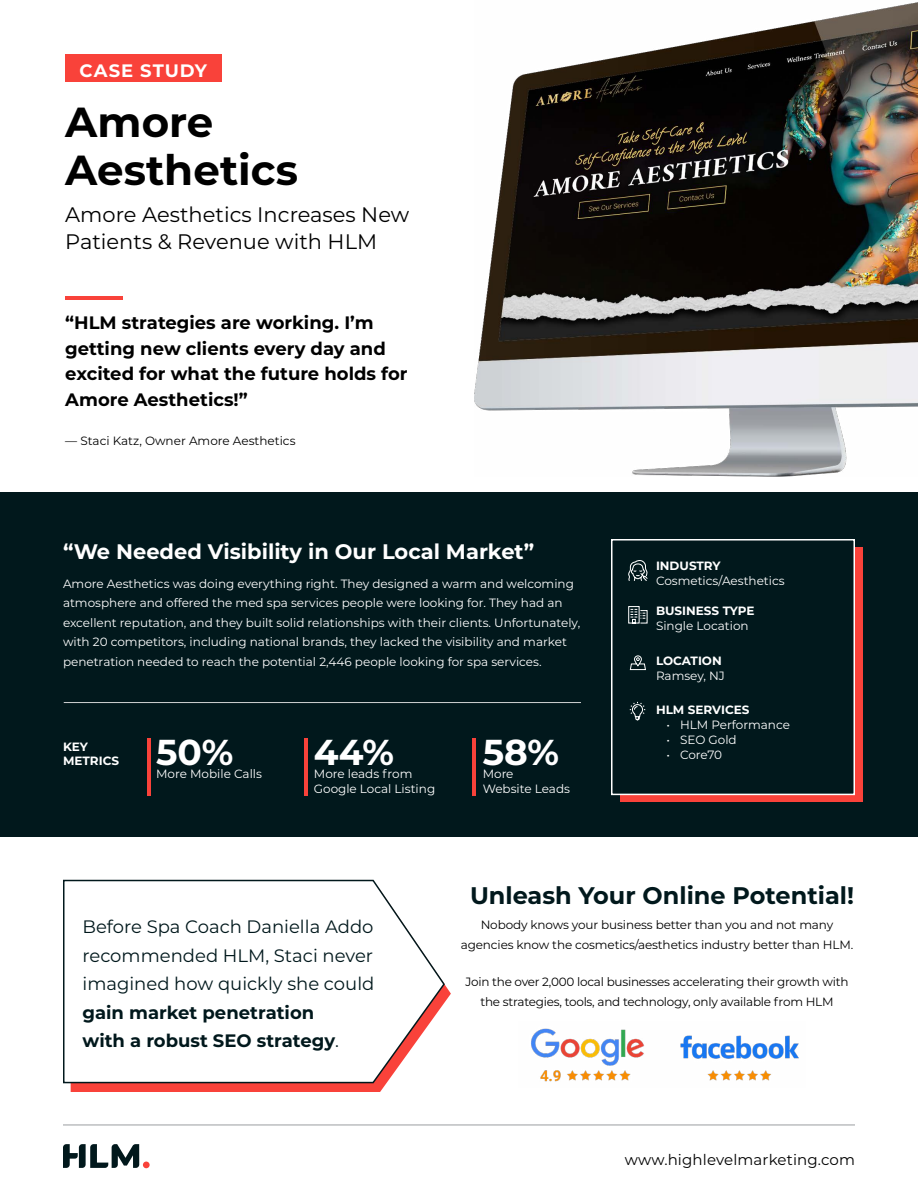
<style>
.page{position:relative;width:918px;height:1188px;background:#fff}
.page>*{position:absolute;margin:0;border:0;box-sizing:border-box;transform-origin:0 0}
.t1{font:700 42px/48px "Montserrat";color:#000}
.t2{font:700 36px "Montserrat";color:#fff}
.t3{font:700 24px "Montserrat";color:#01181c}
.t4{font:21px/27px "Montserrat";color:#000}
.t5{font:700 21px "Montserrat";color:#fff}
.t6{font:700 18px/25.5px "Montserrat";color:#000}
.t7{font:18px/28.5px "Montserrat";color:#01181c;text-align:justify}
.t8{font:700 18px/28.5px "Montserrat";color:#01181c}
.t9{font:700 18px "Montserrat";letter-spacing:.055em;color:#fff}
.t10{font:15px "Montserrat";letter-spacing:.01em;color:#000}
.t11{font:12px/19.5px "Montserrat";color:#fff}
.t12{font:12px/19.5px "Montserrat";letter-spacing:-.02em;color:#000;text-align:center}
.t13{font:700 12px/13.5px "Montserrat";color:#fff}
.t14{font:12px "Montserrat";color:#000}
.s1{font-weight:400}
</style>
<div class="page">
<hr style="left:63px;top:1124px;width:792px;height:2px;background:#bcbec0">
<div style="left:143px;top:1162px;width:7px;height:6px;background:#f9423a;border-radius:50%"></div>
<svg style="left:63px;top:1144px;width:76px;height:24px"></svg>
<svg style="left:71px;top:986px;width:380px;height:106px;fill:#f9423a"></svg>
<div style="left:0;top:493px;width:918px;height:344px;background:#01181c"></div>
<div style="left:620px;top:547px;width:243px;height:255px;background:#f9423a"></div>
<div style="left:612px;top:540px;width:242px;height:254px;background:#01181c"></div>
<div style="left:611px;top:539px;width:244px;height:256px;border:2px solid #fff"></div>
<div style="left:65px;top:54px;width:156px;height:28px;background:#f9423a"></div>
<svg style="left:628px;top:606px;width:20px;height:18px"></svg>
<svg style="left:629px;top:655px;width:17px;height:16px"></svg>
<svg style="left:629px;top:701px;width:17px;height:20px"></svg>
<hr style="left:148px;top:739px;width:3px;height:57px;background:#f9423a">
<hr style="left:304px;top:739px;width:4px;height:57px;background:#f9423a">
<hr style="left:472px;top:739px;width:4px;height:57px;background:#f9423a">
<hr style="left:64px;top:702px;width:517px;height:1px;background:#d1d3d4">
<hr style="left:65px;top:296px;width:57px;height:3px;background:#f9423a">
<svg style="left:63px;top:879px;width:383px;height:205px"></svg>
<img style="left:531px;top:1028px;width:268px;height:54px">
<img style="left:474px;top:2px;width:444px;height:474px">
<svg style="left:628px;top:560px;width:20px;height:21px"></svg>
<h3 class="t9" style="left:80px;top:57px;width:129px">CASE STUDY</h3>
<h1 class="t1" style="left:65px;top:96px;width:234px">Amore<br>Aesthetics</h1>
<h3 class="t4" style="left:65px;top:200px;width:346px">Amore Aesthetics Increases New<br>Patients &amp; Revenue with HLM</h3>
<h3 class="t6" style="left:65px;top:309px;width:344px">“HLM strategies are working. I’m getting new clients every day and excited for what the future holds for<br>Amore Aesthetics!”</h3>
<p class="t14" style="left:65px;top:432px;width:232px">— Staci Katz, Owner Amore Aesthetics</p>
<h3 class="t5" style="left:63px;top:537px;width:473px">“We Needed Visibility in Our Local Market”</h3>
<p class="t11" style="left:63px;top:573px;width:519px">Amore Aesthetics was doing everything right. They designed a warm and welcoming atmosphere and offered the med spa services people were looking for. They had an excellent reputation, and they built solid relationships with their clients. Unfortunately, with 20 competitors, including national brands, they lacked the visibility and market penetration needed to reach the potential 2,446 people looking for spa services.</p>
<p class="t13" style="left:63px;top:740px;width:58px">KEY<br>METRICS</p>
<h2 class="t2" style="left:156px;top:726px;width:79px">50%</h2>
<p class="t11" style="left:156px;top:764px;width:107px">More Mobile Calls</p>
<h2 class="t2" style="left:314px;top:726px;width:82px">44%</h2>
<p class="t11" style="left:314px;top:766px;width:123px;line-height:15px">More leads from<br>Google Local Listing</p>
<h2 class="t2" style="left:483px;top:726px;width:78px">58%</h2>
<p class="t11" style="left:483px;top:766px;width:89px;line-height:15px">More<br>Website Leads</p>
<p class="t13" style="left:656px;top:559px;width:66px">INDUSTRY</p>
<p class="t11" style="left:656px;top:571px;width:130px">Cosmetics/Aesthetics</p>
<p class="t13" style="left:656px;top:604px;width:100px">BUSINESS TYPE</p>
<p class="t11" style="left:656px;top:616px;width:94px">Single Location</p>
<p class="t13" style="left:656px;top:653px;width:67px">LOCATION</p>
<p class="t11" style="left:656px;top:665px;width:70px">Ramsey, NJ</p>
<p class="t13" style="left:656px;top:703px;width:95px">HLM SERVICES</p>
<p class="t11" style="left:666px;top:715px;width:125px">• HLM Performance</p>
<p class="t11" style="left:666px;top:730px;width:72px">• SEO Gold</p>
<p class="t11" style="left:666px;top:745px;width:57px">• Core70</p>
<h3 class="t7" style="left:82px;top:912px;width:293px">Before Spa Coach Daniella Addo recommended HLM, Staci never imagined how quickly she could</h3>
<h3 class="t8" style="left:82px;top:997px;width:258px">gain market penetration with a robust SEO strategy<span class="s1">.</span></h3>
<h3 class="t3" style="left:470px;top:878px;width:385px">Unleash Your Online Potential!</h3>
<p class="t12" style="left:461px;top:915px;width:394px">Nobody knows your business better than you and not many agencies know the cosmetics/aesthetics industry better than HLM.</p>
<p class="t12" style="left:465px;top:972px;width:385px">Join the over 2,000 local businesses accelerating their growth with the strategies, tools, and technology, only available from HLM</p>
<p class="t10" style="left:625px;top:1149px;width:232px">www.highlevelmarketing.com</p>
</div>
